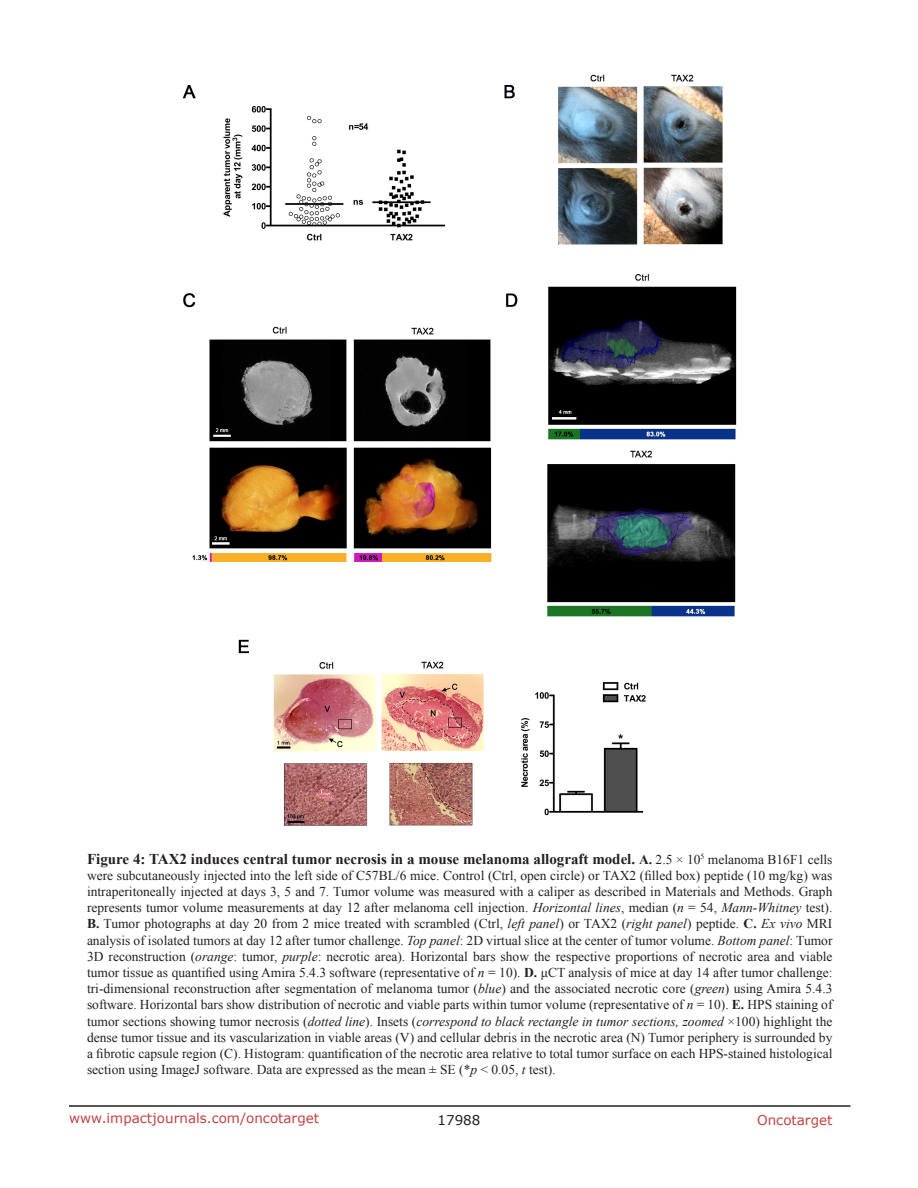
<style>
.page{position:relative;width:918px;height:1188px;background:#fff}
.page>*{position:absolute;margin:0;border:0;box-sizing:border-box;transform-origin:0 0}
.FigureText{font:700 15px "Times New Roman";color:#231f20}
.FigureText-2{font:13.5px/16.2px "Times New Roman";color:#231f20;text-align:justify}
.t1{font:13.5px "Verdana";color:#c24141}
.t2{font:13.5px "Verdana";color:#231f20}
.s1{font-size:13.5px}
.s2{font-weight:400;font-size:13.5px}
.s3{font-style:italic}
.s4{font-weight:700}
</style>
<div class="page">
<hr style="left:69px;top:1105px;width:781px;height:2px;background:#231f20">
<img style="left:182px;top:74px;width:555px;height:752px">
<p class="FigureText" style="left:87px;top:848px;width:747px">Figure 4: TAX2 induces central tumor necrosis in a mouse melanoma allograft model. <span class="s1">A.</span> <span class="s2">2.5 × 10</span><sup>5</sup> <span class="s2">melanoma B16F1 cells</span></p>
<p class="FigureText-2" style="left:87px;top:867px;width:747px">were subcutaneously injected into the left side of C57BL/6 mice. Control (Ctrl, open circle) or TAX2 (filled box) peptide (10 mg/kg) was intraperitoneally injected at days 3, 5 and 7. Tumor volume was measured with a caliper as described in Materials and Methods. Graph represents tumor volume measurements at day 12 after melanoma cell injection. <span class="s3">Horizontal lines</span>, median (<span class="s3">n</span> = 54, <span class="s3">Mann-Whitney</span> test).<br><span class="s4">B.</span> Tumor photographs at day 20 from 2 mice treated with scrambled (Ctrl, <span class="s3">left panel</span>) or TAX2 (<span class="s3">right panel</span>) peptide. <span class="s4">C.</span> <span class="s3">Ex vivo</span> MRI analysis of isolated tumors at day 12 after tumor challenge. <span class="s3">Top panel</span>: 2D virtual slice at the center of tumor volume. <span class="s3">Bottom panel</span>: Tumor 3D reconstruction (<span class="s3">orange</span>: tumor, <span class="s3">purple</span>: necrotic area). Horizontal bars show the respective proportions of necrotic area and viable tumor tissue as quantified using Amira 5.4.3 software (representative of <span class="s3">n</span> = 10). <span class="s4">D.</span> μCT analysis of mice at day 14 after tumor challenge: tri-dimensional reconstruction after segmentation of melanoma tumor (<span class="s3">blue</span>) and the associated necrotic core (<span class="s3">green</span>) using Amira 5.4.3 software. Horizontal bars show distribution of necrotic and viable parts within tumor volume (representative of <span class="s3">n</span> = 10). <span class="s4">E.</span> HPS staining of tumor sections showing tumor necrosis (<span class="s3">dotted line</span>). Insets (<span class="s3">correspond to black rectangle in tumor sections, zoomed</span> ×100) highlight the dense tumor tissue and its vascularization in viable areas (V) and cellular debris in the necrotic area (N) Tumor periphery is surrounded by a fibrotic capsule region (C). Histogram: quantification of the necrotic area relative to total tumor surface on each HPS-stained histological section using ImageJ software. Data are expressed as the mean ± SE (*<span class="s3">p</span> &lt; 0.05, <span class="s3">t</span> test).</p>
<p class="t1" style="left:69px;top:1109px;width:252px">www.impactjournals.com/oncotarget</p>
<p class="t2" style="left:438px;top:1111px;width:44px">17988</p>
<p class="t1" style="left:757px;top:1111px;width:77px">Oncotarget</p>
</div>
